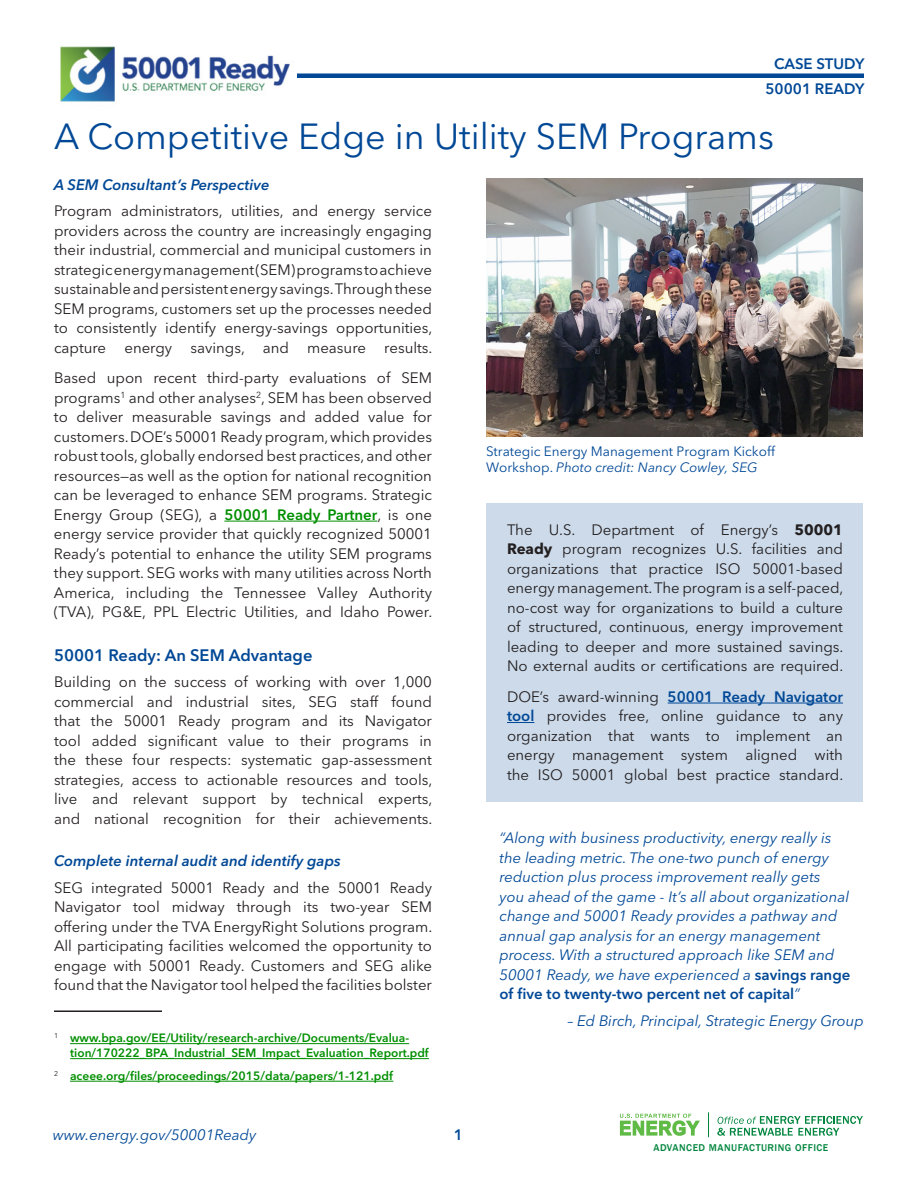
<style>
.page{position:relative;width:918px;height:1188px;background:#fff}
.page>*{position:absolute;margin:0;border:0;box-sizing:border-box;transform-origin:0 0}
.t1{font:36px "Avenir Next LT Pro";color:#004896}
.Heading_1{font:600 16.5px "Avenir Next LT Pro";color:#004896}
.Body_Text{font:15px/19.5px "Avenir Next LT Pro";color:#231f20;text-align:justify}
.Heading_2{font:italic 15px/19.5px "Avenir Next LT Pro";color:#004896}
.Heading_2-2{font:italic 600 15px "Avenir Next LT Pro";color:#004896}
.t2{font:600 15px/24.8px "Avenir Next LT Pro";color:#004896;text-align:center}
.t3{font:13.5px/16.2px "Avenir Next LT Pro";color:#004896}
.Footnotes{font:600 12px/15px "Avenir Next LT Pro";color:#008f00}
.t4{font:500 10.2px "Franklin Gothic";letter-spacing:.05em;color:#00853d}
.s1{font-weight:600;color:#008f00}
.s2{font-style:italic}
.s3{font-weight:700}
.s4{font-weight:600;color:#004896}
.s5{font-weight:600;font-style:normal}
</style>
<div class="page">
<div style="left:54px;top:73px;width:810px;height:5px;background:#004896"></div>
<img style="left:54px;top:46px;width:243px;height:56px">
<svg style="left:717px;top:1116px;width:146px;height:20px"></svg>
<svg style="left:620px;top:1114px;width:80px;height:22px"></svg>
<svg style="left:708px;top:1112px;width:1px;height:25px"></svg>
<div style="left:487px;top:503px;width:376px;height:298px;background:#ccdaea"></div>
<hr style="left:668px;top:703px;width:175px;height:1px;background:#004896">
<svg style="left:507px;top:722px;width:27px;height:1px"></svg>
<hr style="left:224px;top:521px;width:153px;height:1px;background:#008f00">
<hr style="left:54px;top:1010px;width:108px;height:2px;background:#231f20">
<hr style="left:70px;top:1043px;width:339px;height:1px;background:#008f00">
<hr style="left:70px;top:1058px;width:359px;height:1px;background:#008f00">
<hr style="left:70px;top:1081px;width:323px;height:1px;background:#008f00">
<img style="left:486px;top:179px;width:377px;height:258px">
<p class="t2" style="left:765px;top:51px;width:100px">CASE STUDY<br>50001 READY</p>
<p class="t1" style="left:54px;top:115px;width:722px">A Competitive Edge in Utility SEM Programs</p>
<p class="Heading_2-2" style="left:54px;top:176px;width:217px">A SEM Consultant’s Perspective</p>
<p class="Body_Text" style="left:54px;top:201px;width:380px">Program administrators, utilities, and energy service providers across the country are increasingly engaging their industrial, commercial and municipal customers in strategic energy management (SEM) programs to achieve sustainable and persistent energy savings. Through these SEM programs, customers set up the processes needed to consistently identify energy-savings opportunities, capture energy savings, and measure results.</p>
<p class="Body_Text" style="left:54px;top:368px;width:380px">Based upon recent third-party evaluations of SEM programs<sup>1</sup> and other analyses<sup>2</sup>, SEM has been observed to deliver measurable savings and added value for customers. DOE’s 50001 Ready program, which provides robust tools, globally endorsed best practices, and other resources—as well as the option for national recognition can be leveraged to enhance SEM programs. Strategic Energy Group (SEG), a <span class="s1">50001 Ready Partner</span>, is one energy service provider that quickly recognized 50001<br>Ready’s potential to enhance the utility SEM programs they support. SEG works with many utilities across North America, including the Tennessee Valley Authority (TVA), PG&amp;E, PPL Electric Utilities, and Idaho Power.</p>
<p class="Heading_1" style="left:54px;top:645px;width:260px">50001 Ready: An SEM Advantage</p>
<p class="Body_Text" style="left:54px;top:672px;width:380px">Building on the success of working with over 1,000 commercial and industrial sites, SEG staff found that the 50001 Ready program and its Navigator tool added significant value to their programs in the these four respects: systematic gap-assessment strategies, access to actionable resources and tools, live and relevant support by technical experts, and national recognition for their achievements.</p>
<p class="Heading_2-2" style="left:54px;top:852px;width:288px">Complete internal audit and identify gaps</p>
<p class="Body_Text" style="left:54px;top:877px;width:380px">SEG integrated 50001 Ready and the 50001 Ready Navigator tool midway through its two-year SEM offering under the TVA EnergyRight Solutions program.<br>All participating facilities welcomed the opportunity to engage with 50001 Ready. Customers and SEG alike found that the Navigator tool helped the facilities bolster</p>
<p class="Footnotes" style="left:70px;top:1031px;width:360px;text-indent:-16px"><sup>1</sup> www.bpa.gov/EE/Utility/research-archive/Documents/Evalua&shy;tion/170222_BPA_Industrial_SEM_Impact_Evaluation_Report.pdf</p>
<p class="Footnotes" style="left:54px;top:1068px;width:341px"><sup>2</sup> aceee.org/files/proceedings/2015/data/papers/1-121.pdf</p>
<p class="t3" style="left:486px;top:443px;width:291px">Strategic Energy Management Program Kickoff<br>Workshop. <span class="s2">Photo credit: Nancy Cowley, SEG</span></p>
<p class="Body_Text" style="left:507px;top:520px;width:338px">The U.S. Department of Energy’s <span class="s3">50001<br>Ready</span> program recognizes U.S. facilities and organizations that practice ISO 50001-based energy management. The program is a self-paced, no-cost way for organizations to build a culture of structured, continuous, energy improvement leading to deeper and more sustained savings.<br>No external audits or certifications are required.</p>
<p class="Body_Text" style="left:507px;top:686px;width:153px">DOE’s award-winning</p>
<p class="Body_Text" style="left:507px;top:686px;width:338px;text-indent:161px"><span class="s4">50001 Ready Navigator tool</span> provides free, online guidance to any organization that wants to implement an energy management system aligned with the ISO 50001 global best practice standard.</p>
<p class="Heading_2" style="left:500px;top:828px;width:352px">“Along with business productivity, energy really is the leading metric. The one-two punch of energy reduction plus process improvement really gets<br>you ahead of the game - It’s all about organizational change and 50001 Ready provides a pathway and annual gap analysis for an energy management process. With a structured approach like SEM and 50001 Ready, we have experienced a <span class="s5">savings range of five to twenty-two percent net of capital</span>”</p>
<p class="Heading_2" style="left:567px;top:1011px;width:298px">– Ed Birch, Principal, Strategic Energy Group</p>
<p class="Heading_2" style="left:53px;top:1125px;width:205px">www.energy.gov/50001Ready</p>
<p class="t2" style="left:454px;top:1122px;width:11px">1</p>
<p class="t4" style="left:653px;top:1142px;width:177px">ADVANCED MANUFACTURING OFFICE</p>
</div>
